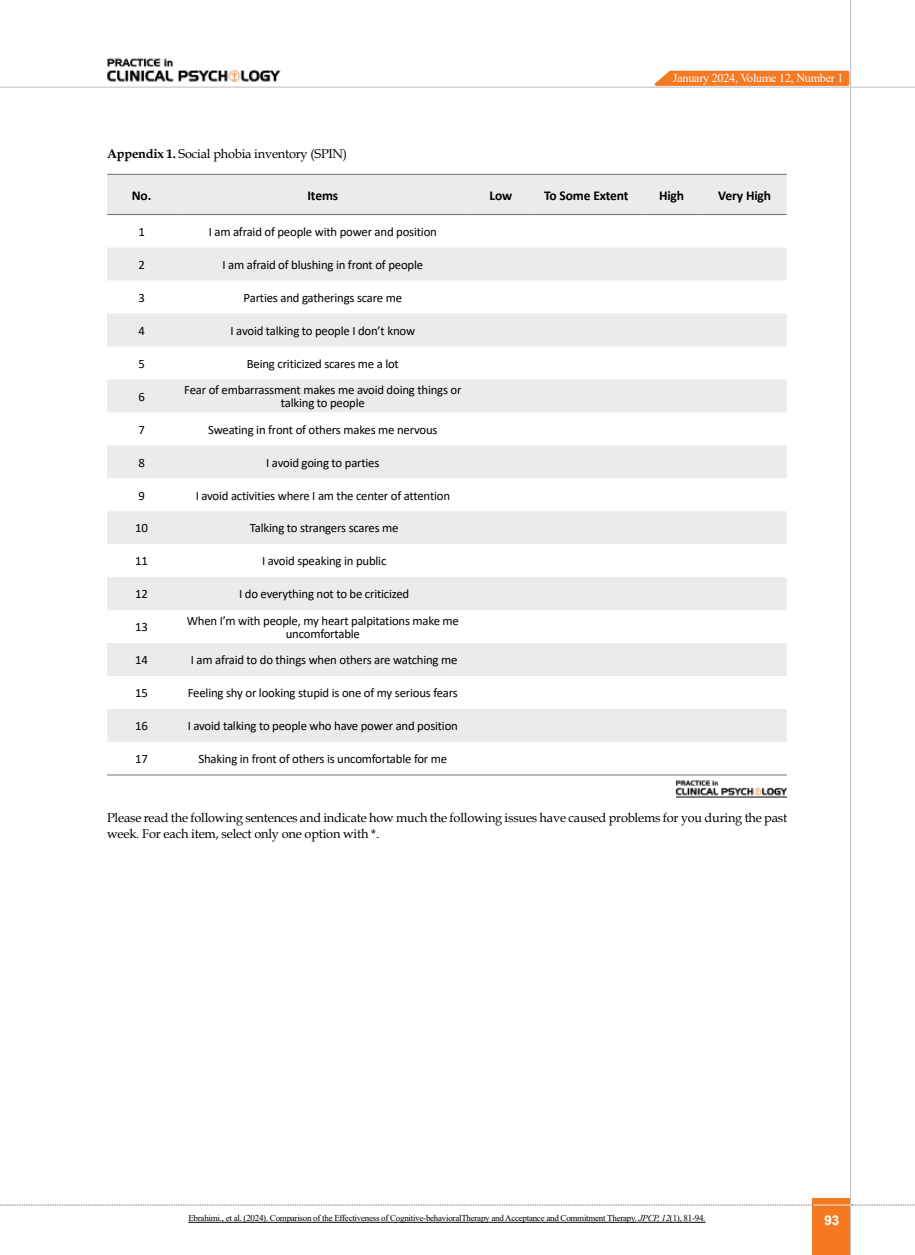
<style>
.page{position:relative;width:915px;height:1255px;background:#fff}
.page>*{position:absolute;margin:0;border:0;box-sizing:border-box;transform-origin:0 0}
.t1{font:700 13.5px "Calibri";letter-spacing:-.01em;color:#000}
.t2{font:700 13.5px "Arial";color:#fff}
.t3{font:12.75px/26.2px "Calibri";letter-spacing:-.015em;color:#000;text-align:center}
.t4{font:12.75px/16.5px "Book Antiqua";letter-spacing:-.015em;color:#000}
.t5{font:12.15px "Times New Roman";letter-spacing:-.02em;color:#fff}
.t6{font:9px "Times New Roman";letter-spacing:-.03em;color:#000}
.s1{font-weight:700}
.s2{font-style:italic}
</style>
<div class="page">
<div style="left:812px;top:1198px;width:38px;height:56px;background:#f47920"></div>
<hr style="left:849px;top:0;width:1px;height:1254px;background:#c2c4c6">
<hr style="left:0;top:87px;width:914px;height:1px;background:#c2c4c6">
<hr style="left:812px;top:1204px;width:38px;height:1px;background:#ebebec">
<svg style="left:0;top:1204px;width:812px;height:1px"></svg>
<svg style="left:851px;top:1204px;width:64px;height:1px"></svg>
<svg style="left:648px;top:69px;width:202px;height:18px;background:#f4944e"></svg>
<img style="left:107px;top:58px;width:174px;height:24px">
<svg style="left:107px;top:175px;width:679px;height:567px;fill:#ebebec"></svg>
<hr style="left:702px;top:174px;width:84px;height:1px;background:#6d6e71">
<hr style="left:640px;top:174px;width:62px;height:1px;background:#6d6e71">
<hr style="left:532px;top:174px;width:108px;height:1px;background:#6d6e71">
<hr style="left:469px;top:174px;width:63px;height:1px;background:#6d6e71">
<hr style="left:176px;top:174px;width:293px;height:1px;background:#6d6e71">
<hr style="left:107px;top:174px;width:69px;height:1px;background:#6d6e71">
<hr style="left:702px;top:214px;width:84px;height:1px;background:#6d6e71">
<hr style="left:640px;top:214px;width:62px;height:1px;background:#6d6e71">
<hr style="left:532px;top:214px;width:108px;height:1px;background:#6d6e71">
<hr style="left:469px;top:214px;width:63px;height:1px;background:#6d6e71">
<hr style="left:176px;top:214px;width:293px;height:1px;background:#6d6e71">
<hr style="left:107px;top:214px;width:69px;height:1px;background:#6d6e71">
<hr style="left:702px;top:774px;width:84px;height:1px;background:#6d6e71">
<hr style="left:640px;top:774px;width:62px;height:1px;background:#6d6e71">
<hr style="left:532px;top:774px;width:108px;height:1px;background:#6d6e71">
<hr style="left:469px;top:774px;width:63px;height:1px;background:#6d6e71">
<hr style="left:176px;top:774px;width:293px;height:1px;background:#6d6e71">
<hr style="left:107px;top:774px;width:69px;height:1px;background:#6d6e71">
<img style="left:675px;top:780px;width:112px;height:18px">
<hr style="left:675px;top:796px;width:111px;height:1px;background:#000">
<hr style="left:188px;top:1221px;width:517px;height:1px;background:#000">
<p class="t5" style="left:672px;top:69px;width:172px">January 2024, Volume 12, Number 1</p>
<p class="t4" style="left:107px;top:145px;width:241px"><span class="s1">Appendix 1.</span> Social phobia inventory (SPIN)</p>
<p class="t1" style="left:132px;top:185px;width:21px">No.</p>
<p class="t1" style="left:307px;top:185px;width:32px">Items</p>
<p class="t1" style="left:489px;top:185px;width:24px">Low</p>
<p class="t1" style="left:544px;top:185px;width:86px">To Some Extent</p>
<p class="t1" style="left:658px;top:185px;width:27px">High</p>
<p class="t1" style="left:718px;top:185px;width:54px">Very High</p>
<p class="t3" style="left:138px;top:218px;width:8px">1</p>
<p class="t3" style="left:209px;top:218px;width:229px">I am afraid of people with power and position</p>
<p class="t3" style="left:138px;top:251px;width:8px">2</p>
<p class="t3" style="left:222px;top:251px;width:202px">I am afraid of blushing in front of people</p>
<p class="t3" style="left:138px;top:284px;width:8px">3</p>
<p class="t3" style="left:243px;top:284px;width:160px">Parties and gatherings scare me</p>
<p class="t3" style="left:138px;top:317px;width:8px">4</p>
<p class="t3" style="left:230px;top:317px;width:186px">I avoid talking to people I don’t know</p>
<p class="t3" style="left:138px;top:350px;width:8px">5</p>
<p class="t3" style="left:184px;top:350px;width:279px">Being criticized scares me a lot<br>Fear of embarrassment makes me avoid doing things or</p>
<p class="t3" style="left:281px;top:389px;width:85px">talking to people</p>
<p class="t3" style="left:138px;top:383px;width:8px">6</p>
<p class="t3" style="left:138px;top:416px;width:8px">7</p>
<p class="t3" style="left:208px;top:416px;width:231px">Sweating in front of others makes me nervous</p>
<p class="t3" style="left:138px;top:449px;width:8px">8</p>
<p class="t3" style="left:266px;top:449px;width:115px">I avoid going to parties</p>
<p class="t3" style="left:138px;top:482px;width:8px">9</p>
<p class="t3" style="left:196px;top:482px;width:256px">I avoid activities where I am the center of attention</p>
<p class="t3" style="left:135px;top:515px;width:14px">10</p>
<p class="t3" style="left:250px;top:515px;width:150px">Talking to strangers scares me</p>
<p class="t3" style="left:135px;top:547px;width:14px">11</p>
<p class="t3" style="left:262px;top:547px;width:126px">I avoid speaking in public</p>
<p class="t3" style="left:135px;top:580px;width:14px">12</p>
<p class="t3" style="left:187px;top:580px;width:273px">I do everything not to be criticized<br>When I’m with people, my heart palpitations make me</p>
<p class="t3" style="left:286px;top:620px;width:76px">uncomfortable</p>
<p class="t3" style="left:135px;top:613px;width:14px">13</p>
<p class="t3" style="left:135px;top:646px;width:14px">14</p>
<p class="t3" style="left:191px;top:646px;width:268px">I am afraid to do things when others are watching me</p>
<p class="t3" style="left:135px;top:679px;width:14px">15</p>
<p class="t3" style="left:188px;top:679px;width:271px">Feeling shy or looking stupid is one of my serious fears</p>
<p class="t3" style="left:135px;top:712px;width:14px">16</p>
<p class="t3" style="left:188px;top:712px;width:271px">I avoid talking to people who have power and position</p>
<p class="t3" style="left:135px;top:745px;width:14px">17</p>
<p class="t3" style="left:198px;top:745px;width:250px">Shaking in front of others is uncomfortable for me</p>
<p class="t4" style="left:107px;top:809px;width:681px">Please read the following sentences and indicate how much the following issues have caused problems for you during the past week. For each item, select only one option with *.</p>
<p class="t6" style="left:188px;top:1211px;width:518px">Ebrahimi., et al. (2024). Comparison of the Effectiveness of Cognitive-behavioralTherapy and Acceptance and Commitment Therapy. <span class="s2">JPCP, 12</span>(1), 81-94.</p>
<p class="t2" style="left:824px;top:1210px;width:17px">93</p>
</div>
